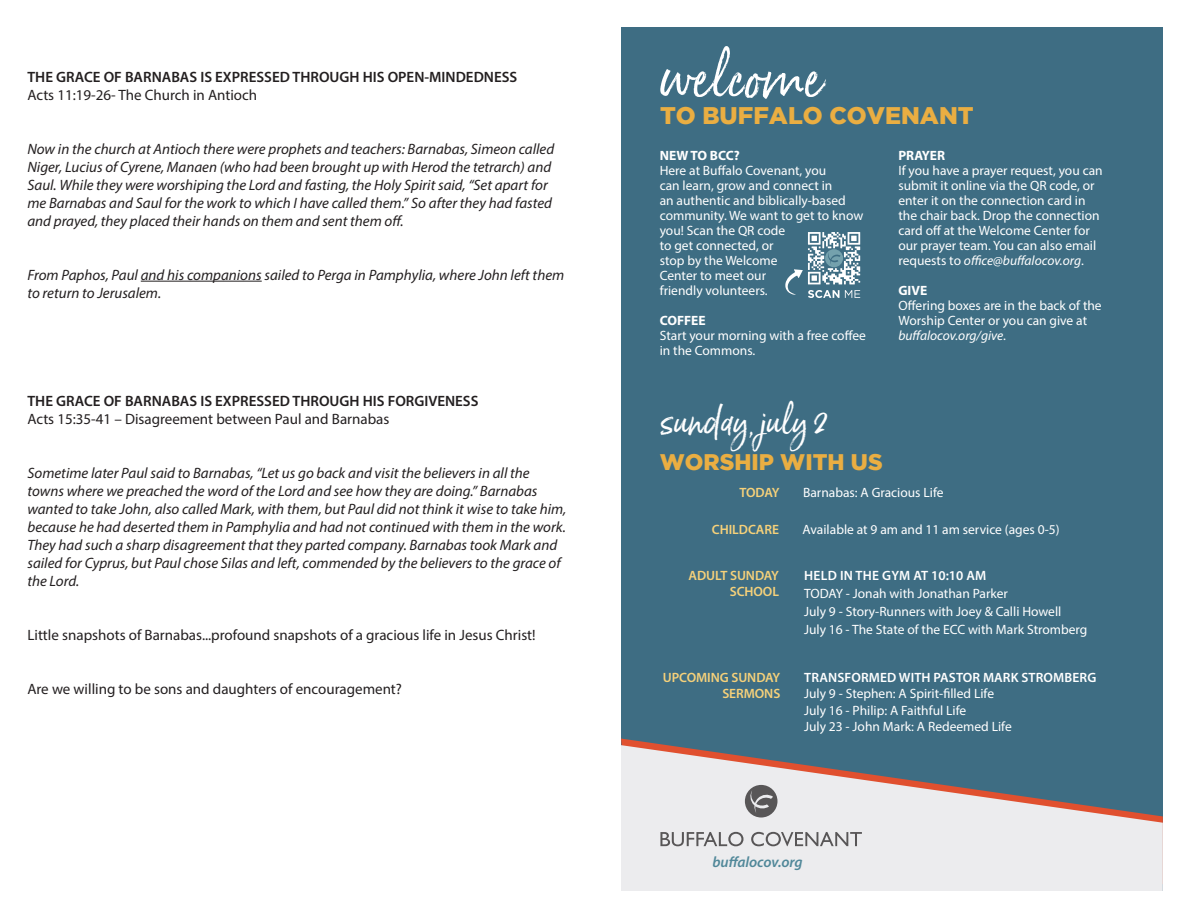
<style>
.page{position:relative;width:1188px;height:918px;background:#fff}
.page>*{position:absolute;margin:0;border:0;box-sizing:border-box;transform-origin:0 0}
.t1{font:54.3px "Born Ready";color:#fff}
.t2{font:36px "Born Ready";color:#fff}
.t3{font:900 24px "Gotham";color:#eaae42}
.t4{font:900 22.5px "Gotham";color:#eaae42}
.t5{font:italic 15px/18px "Myriad Pro";color:#231f20}
.t6{font:15px "Myriad Pro";color:#231f20}
.t7{font:600 15px "Myriad Pro";color:#231f20}
.t8{font:italic 600 15px "Myriad Pro";letter-spacing:-.005em;color:#518899}
.t9{font:13.5px/15px "Myriad Pro";color:#fff}
.t10{font:600 13.5px "Myriad Pro";letter-spacing:.01em;color:#fff}
.t11{font:600 13.5px "Myriad Pro";letter-spacing:-.005em;color:#f6d17a}
.t12{font:700 13.5px "Myriad Pro";color:#fff}
.s1{font-style:italic}
</style>
<div class="page">
<div style="left:621px;top:27px;width:542px;height:864px;background:#3e6d83"></div>
<svg style="left:621px;top:745px;width:542px;height:146px;fill:#ececee"></svg>
<svg style="left:660px;top:832px;width:83px;height:14px"></svg>
<svg style="left:751px;top:832px;width:111px;height:14px;background:#bab9bb"></svg>
<svg style="left:745px;top:785px;width:32px;height:33px"></svg>
<hr style="left:141px;top:281px;width:121px;height:1px;background:#231f20">
<svg style="left:785px;top:232px;width:75px;height:66px"></svg>
<p class="t7" style="left:27px;top:67px;width:491px">THE GRACE OF BARNABAS IS EXPRESSED THROUGH HIS OPEN-MINDEDNESS</p>
<p class="t6" style="left:27px;top:85px;width:231px">Acts 11:19-26- The Church in Antioch</p>
<p class="t5" style="left:27px;top:139px;width:528px">Now in the church at Antioch there were prophets and teachers: Barnabas, Simeon called Niger, Lucius of Cyrene, Manaen (who had been brought up with Herod the tetrarch) and Saul. While they were worshiping the Lord and fasting, the Holy Spirit said, “Set apart for me Barnabas and Saul for the work to which I have called them.” So after they had fasted and prayed, they placed their hands on them and sent them off.</p>
<p class="t5" style="left:27px;top:265px;width:538px">From Paphos, Paul and his companions sailed to Perga in Pamphylia, where John left them to return to Jerusalem.</p>
<p class="t7" style="left:27px;top:391px;width:453px">THE GRACE OF BARNABAS IS EXPRESSED THROUGH HIS FORGIVENESS</p>
<p class="t6" style="left:27px;top:409px;width:364px">Acts 15:35-41 – Disagreement between Paul and Barnabas</p>
<p class="t5" style="left:27px;top:463px;width:541px">Sometime later Paul said to Barnabas, “Let us go back and visit the believers in all the towns where we preached the word of the Lord and see how they are doing.” Barnabas wanted to take John, also called Mark, with them, but Paul did not think it wise to take him, because he had deserted them in Pamphylia and had not continued with them in the work.<br>They had such a sharp disagreement that they parted company. Barnabas took Mark and sailed for Cyprus, but Paul chose Silas and left, commended by the believers to the grace of the Lord.</p>
<p class="t6" style="left:27px;top:625px;width:510px">Little snapshots of Barnabas...profound snapshots of a gracious life in Jesus Christ!</p>
<p class="t6" style="left:27px;top:679px;width:376px">Are we willing to be sons and daughters of encouragement?</p>
<p class="t1" style="left:660px;top:44px;width:165px">welcome</p>
<p class="t3" style="left:660px;top:102px;width:315px">TO BUFFALO COVENANT</p>
<p class="t12" style="left:660px;top:147px;width:82px">NEW TO BCC?</p>
<p class="t9" style="left:660px;top:163px;width:205px">Here at Buffalo Covenant, you<br>can learn, grow and connect in<br>an authentic and biblically-based community. We want to get to know you! Scan the QR code<br>to get connected, or<br>stop by the Welcome<br>Center to meet our<br>friendly volunteers.</p>
<p class="t12" style="left:660px;top:312px;width:47px">COFFEE</p>
<p class="t9" style="left:660px;top:328px;width:208px">Start your morning with a free coffee in the Commons.</p>
<p class="t12" style="left:898px;top:147px;width:48px">PRAYER</p>
<p class="t9" style="left:898px;top:163px;width:206px">If you have a prayer request, you can submit it online via the QR code, or enter it on the connection card in the chair back. Drop the connection card off at the Welcome Center for our prayer team. You can also email requests to <span class="s1">office@buffalocov.org</span>.</p>
<p class="t12" style="left:898px;top:282px;width:30px">GIVE</p>
<p class="t9" style="left:898px;top:298px;width:205px">Offering boxes are in the back of the<br>Worship Center or you can give at <span class="s1">buffalocov.org/give</span>.</p>
<p class="t2" style="left:660px;top:399px;width:169px">sunday, july 2</p>
<p class="t4" style="left:660px;top:449px;width:224px">WORSHIP WITH US</p>
<p class="t11" style="left:739px;top:484px;width:42px">TODAY</p>
<p class="t9" style="left:803px;top:485px;width:142px">Barnabas: A Gracious Life</p>
<p class="t11" style="left:712px;top:521px;width:69px">CHILDCARE</p>
<p class="t11" style="left:688px;top:567px;width:92px">ADULT SUNDAY</p>
<p class="t11" style="left:730px;top:583px;width:51px">SCHOOL</p>
<p class="t11" style="left:663px;top:669px;width:119px">UPCOMING SUNDAY</p>
<p class="t11" style="left:722px;top:685px;width:60px">SERMONS</p>
<p class="t9" style="left:803px;top:522px;width:259px">Available at 9 am and 11 am service (ages 0-5)</p>
<p class="t10" style="left:804px;top:567px;width:184px">HELD IN THE GYM AT 10:10 AM</p>
<p class="t9" style="left:804px;top:586px;width:205px">TODAY - Jonah with Jonathan Parker</p>
<p class="t9" style="left:804px;top:604px;width:259px">July 9 - Story-Runners with Joey &amp; Calli Howell</p>
<p class="t9" style="left:804px;top:622px;width:285px">July 16 - The State of the ECC with Mark Stromberg</p>
<p class="t10" style="left:804px;top:669px;width:294px">TRANSFORMED WITH PASTOR MARK STROMBERG</p>
<p class="t9" style="left:804px;top:686px;width:192px">July 9 - Stephen: A Spirit-filled Life</p>
<p class="t9" style="left:804px;top:702px;width:164px">July 16 - Philip: A Faithful Life</p>
<p class="t9" style="left:804px;top:718px;width:209px">July 23 - John Mark: A Redeemed Life</p>
<p class="t8" style="left:712px;top:852px;width:92px">buffalocov.org</p>
</div>
